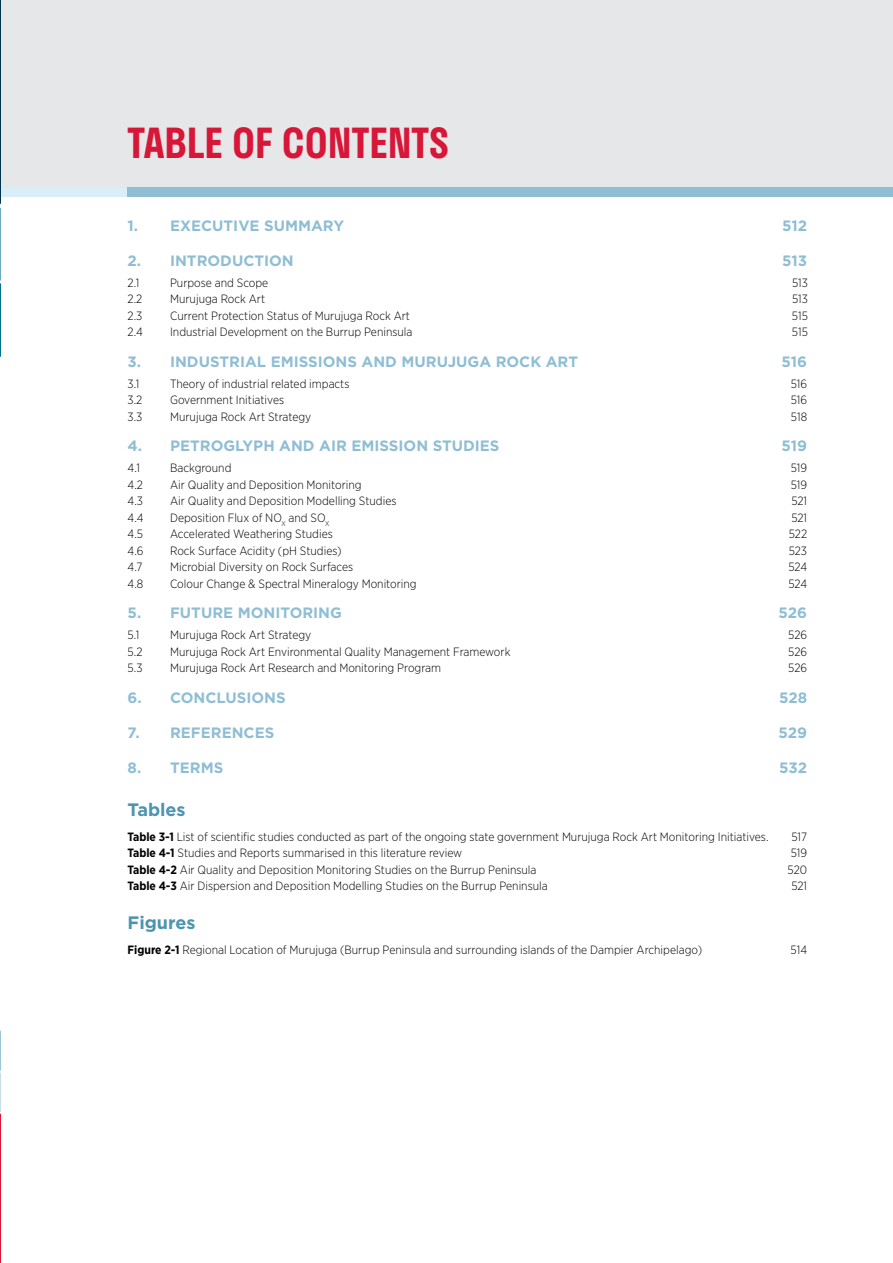
<style>
.page{position:relative;width:893px;height:1263px;background:#fff}
.page>*{position:absolute;margin:0;border:0;box-sizing:border-box;transform-origin:0 0}
.t1{font:600 40.5px "Stratos";color:#d71638}
.t2{font:700 18px "Gotham";color:#4d94b0}
.t3{font:700 15px "Gotham";color:#8fbed4}
.t4{font:300 12px "Gotham Narrow";color:#000}
.s1{font-weight:700}
</style>
<div class="page">
<div style="left:0;top:188px;width:652px;height:9px;background:#d9eef9"></div>
<div style="left:0;top:0;width:893px;height:188px;background:#e6e7e8"></div>
<div style="left:128px;top:188px;width:765px;height:9px;background:#8fbed4"></div>
<svg style="left:0;top:0;width:1px;height:357px"></svg>
<svg style="left:0;top:1030px;width:1px;height:233px"></svg>
<h1 class="t1" style="left:128px;top:110px;width:323px">TABLE OF CONTENTS</h1>
<p class="t3" style="left:128px;top:216px;width:218px">1. EXECUTIVE SUMMARY</p>
<p class="t3" style="left:782px;top:216px;width:27px">512</p>
<p class="t3" style="left:128px;top:251px;width:168px">2. INTRODUCTION</p>
<p class="t3" style="left:782px;top:251px;width:27px">513</p>
<p class="t4" style="left:128px;top:275px;width:13px">2.1</p>
<p class="t4" style="left:170px;top:275px;width:100px">Purpose and Scope</p>
<p class="t4" style="left:792px;top:275px;width:17px">513</p>
<p class="t4" style="left:128px;top:291px;width:16px">2.2</p>
<p class="t4" style="left:170px;top:291px;width:97px">Murujuga Rock Art</p>
<p class="t4" style="left:792px;top:291px;width:17px">513</p>
<p class="t4" style="left:128px;top:308px;width:16px">2.3</p>
<p class="t4" style="left:170px;top:308px;width:241px">Current Protection Status of Murujuga Rock Art</p>
<p class="t4" style="left:792px;top:308px;width:17px">515</p>
<p class="t4" style="left:128px;top:324px;width:17px">2.4</p>
<p class="t4" style="left:170px;top:324px;width:244px">Industrial Development on the Burrup Peninsula</p>
<p class="t4" style="left:792px;top:324px;width:17px">515</p>
<p class="t3" style="left:128px;top:352px;width:452px">3. INDUSTRIAL EMISSIONS AND MURUJUGA ROCK ART</p>
<p class="t3" style="left:781px;top:352px;width:27px">516</p>
<p class="t4" style="left:128px;top:376px;width:13px">3.1</p>
<p class="t4" style="left:170px;top:376px;width:181px">Theory of industrial related impacts</p>
<p class="t4" style="left:791px;top:376px;width:18px">516</p>
<p class="t4" style="left:128px;top:393px;width:16px">3.2</p>
<p class="t4" style="left:170px;top:393px;width:116px">Government Initiatives</p>
<p class="t4" style="left:791px;top:393px;width:18px">516</p>
<p class="t4" style="left:128px;top:409px;width:16px">3.3</p>
<p class="t4" style="left:170px;top:409px;width:143px">Murujuga Rock Art Strategy</p>
<p class="t4" style="left:791px;top:409px;width:18px">518</p>
<p class="t3" style="left:128px;top:436px;width:373px">4. PETROGLYPH AND AIR EMISSION STUDIES</p>
<p class="t3" style="left:781px;top:436px;width:27px">519</p>
<p class="t4" style="left:128px;top:461px;width:14px">4.1</p>
<p class="t4" style="left:170px;top:461px;width:63px">Background</p>
<p class="t4" style="left:791px;top:461px;width:18px">519</p>
<p class="t4" style="left:128px;top:477px;width:17px">4.2</p>
<p class="t4" style="left:170px;top:477px;width:193px">Air Quality and Deposition Monitoring</p>
<p class="t4" style="left:791px;top:477px;width:18px">519</p>
<p class="t4" style="left:128px;top:494px;width:17px">4.3</p>
<p class="t4" style="left:170px;top:494px;width:228px">Air Quality and Deposition Modelling Studies</p>
<p class="t4" style="left:791px;top:494px;width:17px">521</p>
<p class="t4" style="left:128px;top:510px;width:17px">4.4</p>
<p class="t4" style="left:170px;top:510px;width:161px">Deposition Flux of NO<sub>X</sub> and SO<sub>X</sub></p>
<p class="t4" style="left:791px;top:510px;width:17px">521</p>
<p class="t4" style="left:128px;top:527px;width:17px">4.5</p>
<p class="t4" style="left:170px;top:527px;width:164px">Accelerated Weathering Studies</p>
<p class="t4" style="left:789px;top:527px;width:20px">522</p>
<p class="t4" style="left:128px;top:543px;width:17px">4.6</p>
<p class="t4" style="left:170px;top:543px;width:173px">Rock Surface Acidity (pH Studies)</p>
<p class="t4" style="left:789px;top:543px;width:20px">523</p>
<p class="t4" style="left:128px;top:560px;width:17px">4.7</p>
<p class="t4" style="left:170px;top:560px;width:185px">Microbial Diversity on Rock Surfaces</p>
<p class="t4" style="left:788px;top:560px;width:20px">524</p>
<p class="t4" style="left:128px;top:576px;width:17px">4.8</p>
<p class="t4" style="left:170px;top:576px;width:248px">Colour Change &amp; Spectral Mineralogy Monitoring</p>
<p class="t4" style="left:788px;top:576px;width:20px">524</p>
<p class="t3" style="left:128px;top:603px;width:216px">5. FUTURE MONITORING</p>
<p class="t3" style="left:778px;top:603px;width:30px">526</p>
<p class="t4" style="left:128px;top:628px;width:13px">5.1</p>
<p class="t4" style="left:170px;top:628px;width:143px">Murujuga Rock Art Strategy</p>
<p class="t4" style="left:788px;top:628px;width:20px">526</p>
<p class="t4" style="left:128px;top:644px;width:16px">5.2</p>
<p class="t4" style="left:170px;top:644px;width:342px">Murujuga Rock Art Environmental Quality Management Framework</p>
<p class="t4" style="left:788px;top:644px;width:20px">526</p>
<p class="t4" style="left:128px;top:661px;width:16px">5.3</p>
<p class="t4" style="left:170px;top:661px;width:273px">Murujuga Rock Art Research and Monitoring Program</p>
<p class="t4" style="left:788px;top:661px;width:20px">526</p>
<p class="t3" style="left:128px;top:688px;width:160px">6. CONCLUSIONS</p>
<p class="t3" style="left:779px;top:688px;width:30px">528</p>
<p class="t3" style="left:128px;top:723px;width:148px">7. REFERENCES</p>
<p class="t3" style="left:778px;top:723px;width:30px">529</p>
<p class="t3" style="left:128px;top:758px;width:97px">8. TERMS</p>
<p class="t3" style="left:779px;top:758px;width:30px">532</p>
<h2 class="t2" style="left:128px;top:797px;width:60px">Tables</h2>
<p class="t4" style="left:128px;top:829px;width:642px"><span class="s1">Table 3-1</span> List of scientific studies conducted as part of the ongoing state government Murujuga Rock Art Monitoring Initiatives.</p>
<p class="t4" style="left:791px;top:829px;width:17px">517</p>
<p class="t4" style="left:128px;top:846px;width:336px"><span class="s1">Table 4-1</span> Studies and Reports summarised in this literature review</p>
<p class="t4" style="left:791px;top:846px;width:18px">519</p>
<p class="t4" style="left:128px;top:862px;width:410px"><span class="s1">Table 4-2</span> Air Quality and Deposition Monitoring Studies on the Burrup Peninsula</p>
<p class="t4" style="left:788px;top:862px;width:21px">520</p>
<p class="t4" style="left:128px;top:879px;width:422px"><span class="s1">Table 4-3</span> Air Dispersion and Deposition Modelling Studies on the Burrup Peninsula</p>
<p class="t4" style="left:791px;top:879px;width:17px">521</p>
<h2 class="t2" style="left:128px;top:911px;width:69px">Figures</h2>
<p class="t4" style="left:128px;top:942px;width:576px"><span class="s1">Figure 2-1</span> Regional Location of Murujuga (Burrup Peninsula and surrounding islands of the Dampier Archipelago)</p>
<p class="t4" style="left:791px;top:942px;width:18px">514</p>
</div>
